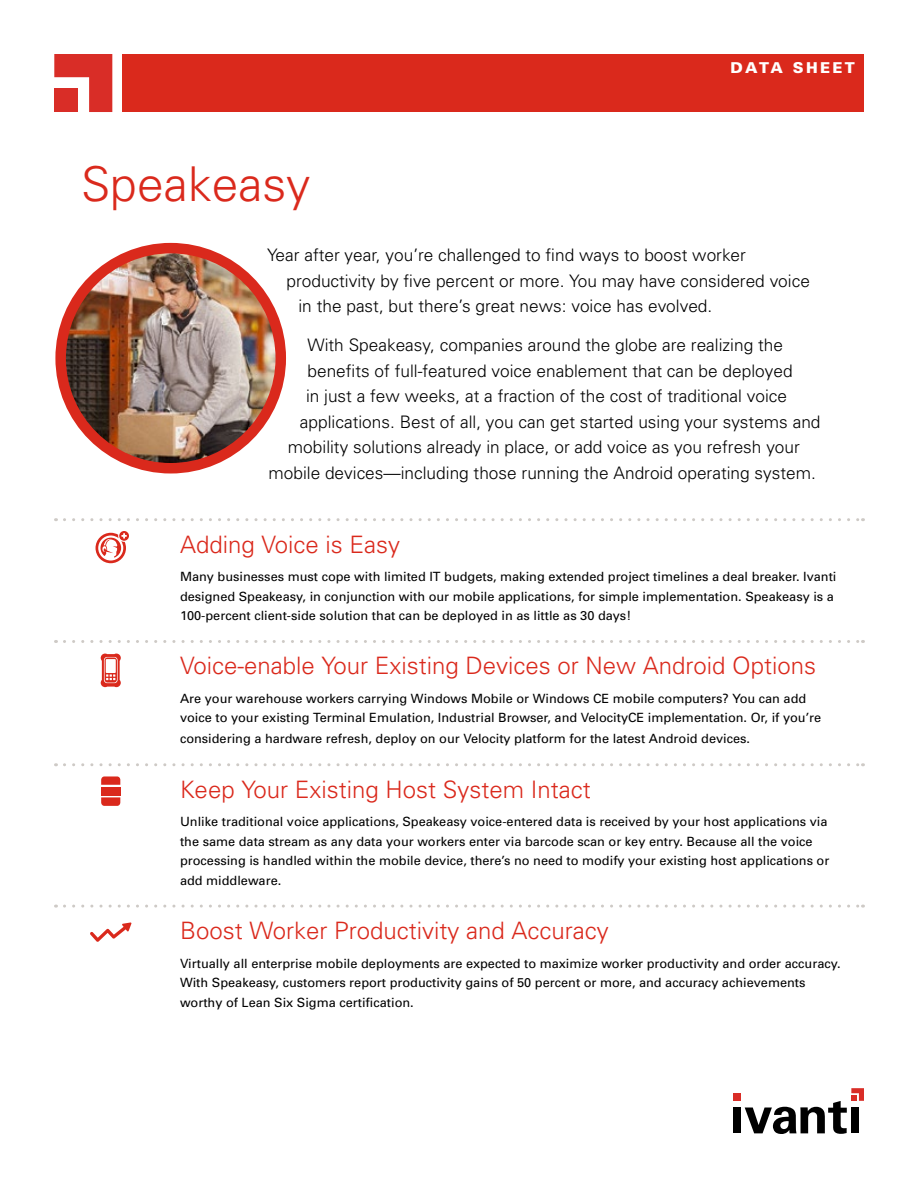
<style>
.page{position:relative;width:918px;height:1188px;background:#fff}
.page>*{position:absolute;margin:0;border:0;box-sizing:border-box;transform-origin:0 0}
.t1{font:300 48px "Univers";color:#da291c}
.t2{font:300 24px "Univers";color:#da291c}
.t3{font:300 17.25px "Univers";color:#000}
.t4{font:900 15px "Univers";letter-spacing:.16em;color:#fff}
.t5{font:12.75px/19.5px "Univers";color:#000}
</style>
<div class="page">
<div style="left:122px;top:54px;width:742px;height:58px;background:#da291c"></div>
<svg style="left:64px;top:518px;width:799px;height:3px"></svg>
<svg style="left:64px;top:640px;width:799px;height:3px"></svg>
<svg style="left:64px;top:763px;width:799px;height:3px"></svg>
<svg style="left:64px;top:905px;width:799px;height:3px"></svg>
<img style="left:61px;top:248px;width:220px;height:220px;border-radius:108px">
<div style="left:55px;top:243px;width:231px;height:231px;border:10px solid #da291c;border-radius:50%"></div>
<svg style="left:101px;top:654px;width:20px;height:33px"></svg>
<svg style="left:90px;top:922px;width:41px;height:20px"></svg>
<svg style="left:119px;top:531px;width:10px;height:10px"></svg>
<svg style="left:96px;top:533px;width:31px;height:30px"></svg>
<svg style="left:101px;top:776px;width:19px;height:9px"></svg>
<div style="left:101px;top:787px;width:19px;height:8px;background:#da291c"></div>
<svg style="left:101px;top:797px;width:19px;height:9px"></svg>
<div style="left:733px;top:1107px;width:8px;height:26px;background:#000"></div>
<svg style="left:745px;top:1088px;width:119px;height:46px"></svg>
<div style="left:733px;top:1093px;width:8px;height:8px;background:#d92d27"></div>
<svg style="left:54px;top:54px;width:58px;height:58px"></svg>
<div style="left:54px;top:89px;width:24px;height:23px;background:#d92d27"></div>
<p class="t4" style="left:730px;top:58px;width:126px">DATA SHEET</p>
<h1 class="t1" style="left:81px;top:155px;width:231px">Speakeasy</h1>
<h3 class="t3" style="left:267px;top:245px;width:480px">Year after year, you’re challenged to find ways to boost worker</h3>
<h3 class="t3" style="left:286px;top:270px;width:525px">productivity by five percent or more. You may have considered voice</h3>
<h3 class="t3" style="left:298px;top:296px;width:415px">in the past, but there’s great news: voice has evolved.</h3>
<h3 class="t3" style="left:308px;top:335px;width:477px">With Speakeasy, companies around the globe are realizing the</h3>
<h3 class="t3" style="left:308px;top:360px;width:487px">benefits of full-featured voice enablement that can be deployed</h3>
<h3 class="t3" style="left:306px;top:386px;width:483px">in just a few weeks, at a fraction of the cost of traditional voice</h3>
<h3 class="t3" style="left:300px;top:411px;width:522px">applications. Best of all, you can get started using your systems and</h3>
<h3 class="t3" style="left:288px;top:437px;width:513px">mobility solutions already in place, or add voice as you refresh your</h3>
<h3 class="t3" style="left:269px;top:462px;width:549px">mobile devices—including those running the Android operating system.</h3>
<h2 class="t2" style="left:180px;top:530px;width:222px">Adding Voice is Easy</h2>
<p class="t5" style="left:180px;top:567px;width:658px">Many businesses must cope with limited IT budgets, making extended project timelines a deal breaker. Ivanti designed Speakeasy, in conjunction with our mobile applications, for simple implementation. Speakeasy is a<br>100-percent client-side solution that can be deployed in as little as 30 days!</p>
<h2 class="t2" style="left:180px;top:652px;width:638px">Voice-enable Your Existing Devices or New Android Options</h2>
<p class="t5" style="left:180px;top:688px;width:643px">Are your warehouse workers carrying Windows Mobile or Windows CE mobile computers? You can add voice to your existing Terminal Emulation, Industrial Browser, and VelocityCE implementation. Or, if you’re</p>
<p class="t5" style="left:180px;top:729px;width:572px">considering a hardware refresh, deploy on our Velocity platform for the latest Android devices.</p>
<h2 class="t2" style="left:180px;top:775px;width:412px">Keep Your Existing Host System Intact</h2>
<p class="t5" style="left:180px;top:812px;width:651px">Unlike traditional voice applications, Speakeasy voice-entered data is received by your host applications via the same data stream as any data your workers enter via barcode scan or key entry. Because all the voice processing is handled within the mobile device, there’s no need to modify your existing host applications or add middleware.</p>
<h2 class="t2" style="left:180px;top:916px;width:430px">Boost Worker Productivity and Accuracy</h2>
<p class="t5" style="left:180px;top:953px;width:662px">Virtually all enterprise mobile deployments are expected to maximize worker productivity and order accuracy.<br>With Speakeasy, customers report productivity gains of 50 percent or more, and accuracy achievements worthy of Lean Six Sigma certification.</p>
</div>
